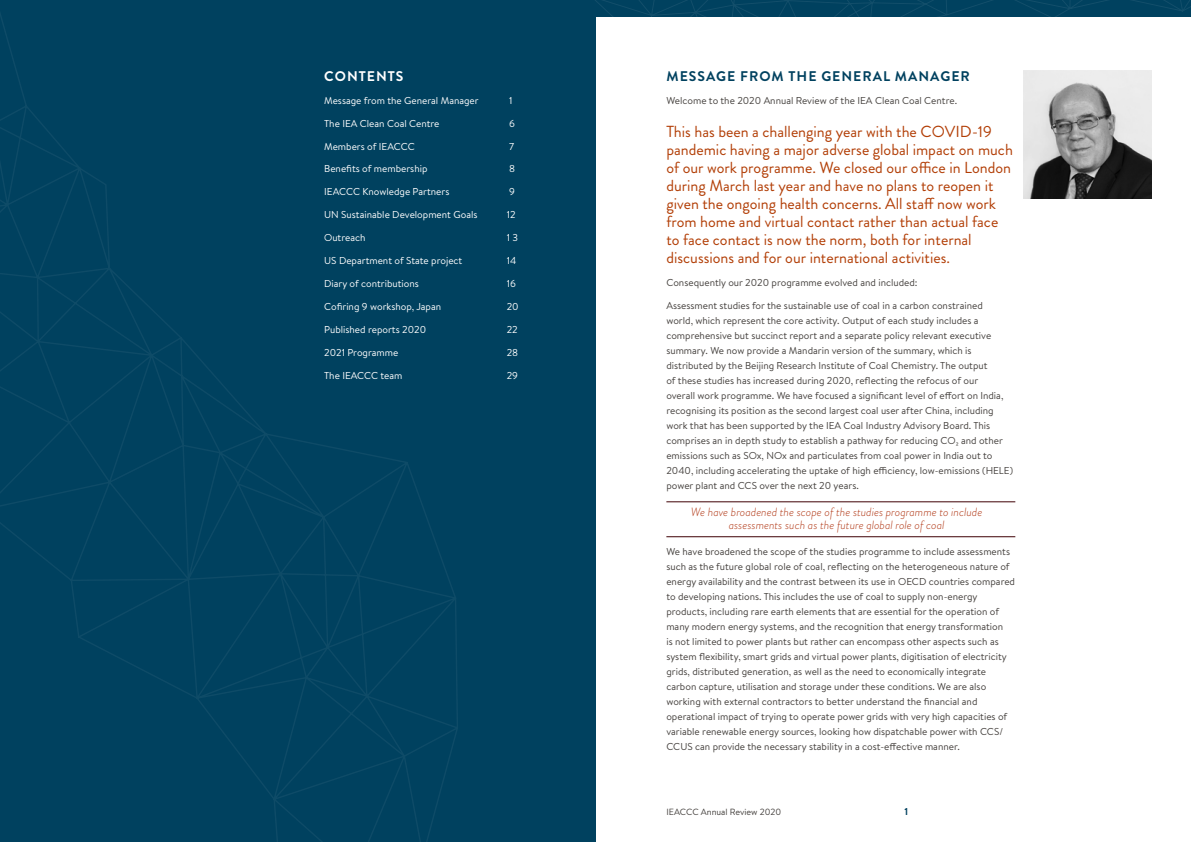
<style>
.page{position:relative;width:1191px;height:842px;background:#fff}
.page>*{position:absolute;margin:0;border:0;box-sizing:border-box;transform-origin:0 0}
.t1{font:16px/18px "Brandon Grotesque";color:#b23e06}
.t2{font:700 14px "Brandon Grotesque";letter-spacing:.07em;color:#00415f}
.t3{font:700 14px "Brandon Grotesque";letter-spacing:.07em;color:#fff}
.t4{font:italic 300 12px/13px "Brandon Grotesque";color:#b23a18;text-align:center}
.t5{font:10px/15px "Brandon Text";color:#44403d}
.t6{font:10px "Brandon Text";color:#fff}
.t7{font:700 10px "Brandon Text";color:#00415f}
.t8{font:9px "Brandon Text";color:#44403d}
</style>
<div class="page">
<div style="left:0;top:0;width:595px;height:842px;background:#00415f"></div>
<svg style="left:595px;top:0;width:596px;height:17px;background:#014260"></svg>
<svg style="left:0;top:13px;width:458px;height:829px"></svg>
<img style="left:1023px;top:71px;width:128px;height:127px">
<hr style="left:666px;top:537px;width:349px;height:1px;background:#3f0105">
<hr style="left:666px;top:502px;width:349px;height:1px;background:#3f0105">
<h2 class="t3" style="left:324px;top:66px;width:81px">CONTENTS</h2>
<p class="t6" style="left:324px;top:93px;width:156px">Message from the General Manager</p>
<p class="t6" style="left:509px;top:93px;width:5px">1</p>
<p class="t6" style="left:324px;top:116px;width:117px">The IEA Clean Coal Centre</p>
<p class="t6" style="left:509px;top:116px;width:7px">6</p>
<p class="t6" style="left:324px;top:139px;width:92px">Members of IEACCC</p>
<p class="t6" style="left:509px;top:139px;width:7px">7</p>
<p class="t6" style="left:324px;top:162px;width:105px">Benefits of membership</p>
<p class="t6" style="left:509px;top:162px;width:7px">8</p>
<p class="t6" style="left:324px;top:185px;width:127px">IEACCC Knowledge Partners</p>
<p class="t6" style="left:509px;top:185px;width:7px">9</p>
<p class="t6" style="left:324px;top:208px;width:155px">UN Sustainable Development Goals</p>
<p class="t6" style="left:506px;top:208px;width:10px">12</p>
<p class="t6" style="left:324px;top:231px;width:43px">Outreach</p>
<p class="t6" style="left:506px;top:231px;width:13px">1 3</p>
<p class="t6" style="left:324px;top:254px;width:140px">US Department of State project</p>
<p class="t6" style="left:506px;top:254px;width:11px">14</p>
<p class="t6" style="left:324px;top:277px;width:96px">Diary of contributions</p>
<p class="t6" style="left:506px;top:277px;width:11px">16</p>
<p class="t6" style="left:324px;top:300px;width:118px">Cofiring 9 workshop, Japan</p>
<p class="t6" style="left:506px;top:300px;width:13px">20</p>
<p class="t6" style="left:324px;top:323px;width:103px">Published reports 2020</p>
<p class="t6" style="left:506px;top:323px;width:13px">22</p>
<p class="t6" style="left:324px;top:346px;width:76px">2021 Programme</p>
<p class="t6" style="left:506px;top:346px;width:13px">28</p>
<p class="t6" style="left:324px;top:369px;width:80px">The IEACCC team</p>
<p class="t6" style="left:506px;top:369px;width:13px">29</p>
<h2 class="t2" style="left:666px;top:66px;width:305px">MESSAGE FROM THE GENERAL MANAGER</h2>
<p class="t5" style="left:666px;top:92px;width:292px">Welcome to the 2020 Annual Review of the IEA Clean Coal Centre.</p>
<p class="t1" style="left:666px;top:123px;width:348px">This has been a challenging year with the COVID-19 pandemic having a major adverse global impact on much of our work programme. We closed our office in London during March last year and have no plans to reopen it given the ongoing health concerns. All staff now work from home and virtual contact rather than actual face to face contact is now the norm, both for internal discussions and for our international activities.</p>
<p class="t5" style="left:666px;top:275px;width:253px">Consequently our 2020 programme evolved and included:</p>
<p class="t5" style="left:666px;top:298px;width:348px">Assessment studies for the sustainable use of coal in a carbon constrained<br>world, which represent the core activity. Output of each study includes a comprehensive but succinct report and a separate policy relevant executive summary. We now provide a Mandarin version of the summary, which is distributed by the Beijing Research Institute of Coal Chemistry. The output<br>of these studies has increased during 2020, reflecting the refocus of our<br>overall work programme. We have focused a significant level of effort on India, recognising its position as the second largest coal user after China, including work that has been supported by the IEA Coal Industry Advisory Board. This comprises an in depth study to establish a pathway for reducing CO₂ and other emissions such as SOx, NOx and particulates from coal power in India out to 2040, including accelerating the uptake of high efficiency, low-emissions (HELE) power plant and CCS over the next 20 years.</p>
<p class="t4" style="left:691px;top:505px;width:293px">We have broadened the scope of the studies programme to include assessments such as the future global role of coal</p>
<p class="t5" style="left:666px;top:544px;width:350px">We have broadened the scope of the studies programme to include assessments such as the future global role of coal, reflecting on the heterogeneous nature of energy availability and the contrast between its use in OECD countries compared to developing nations. This includes the use of coal to supply non-energy products, including rare earth elements that are essential for the operation of many modern energy systems, and the recognition that energy transformation<br>is not limited to power plants but rather can encompass other aspects such as system flexibility, smart grids and virtual power plants, digitisation of electricity grids, distributed generation, as well as the need to economically integrate carbon capture, utilisation and storage under these conditions. We are also working with external contractors to better understand the financial and operational impact of trying to operate power grids with very high capacities of variable renewable energy sources, looking how dispatchable power with CCS/ CCUS can provide the necessary stability in a cost-effective manner.</p>
<p class="t8" style="left:666px;top:805px;width:116px">IEACCC Annual Review 2020</p>
<p class="t7" style="left:904px;top:805px;width:5px">1</p>
</div>
